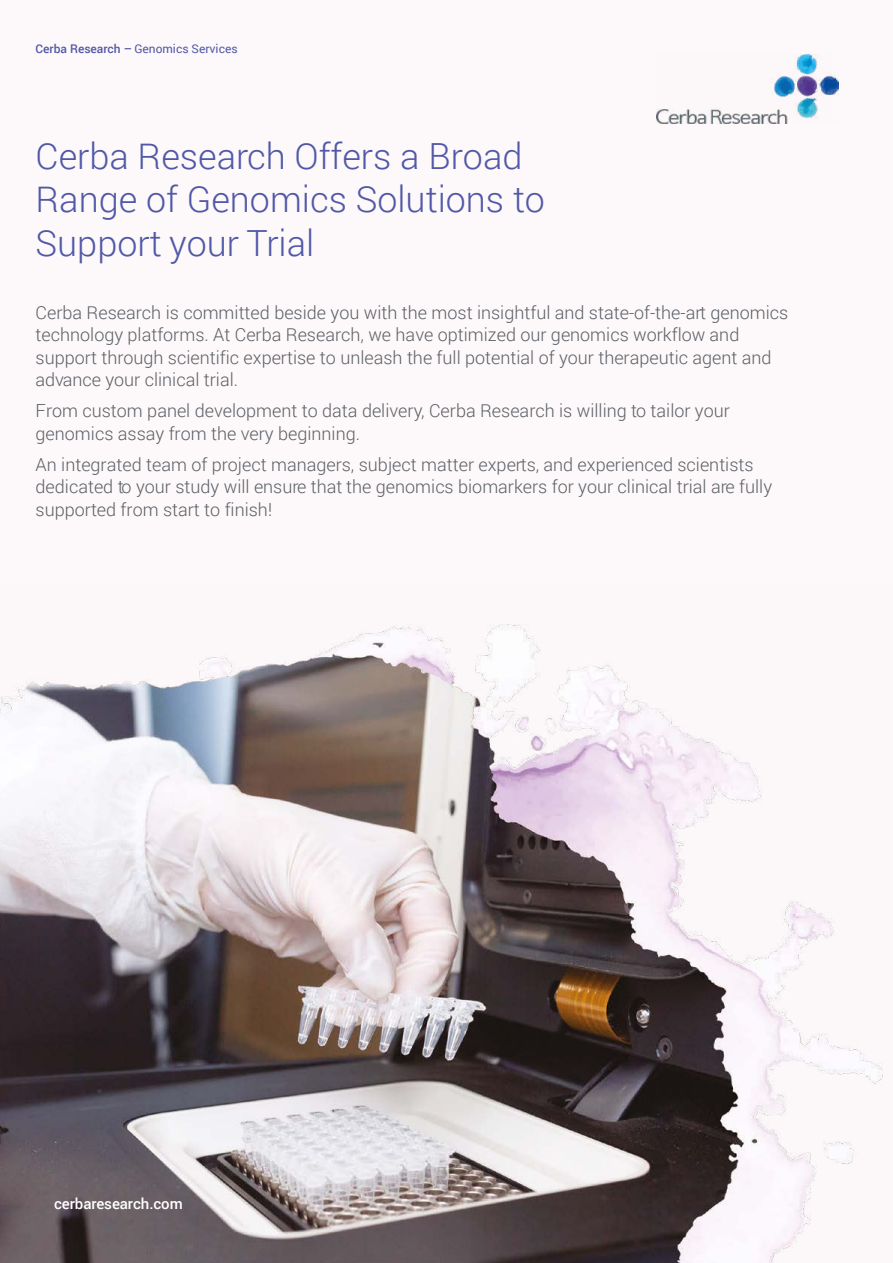
<style>
.page{position:relative;width:893px;height:1263px;background:#fdf8f9}
.page>*{position:absolute;margin:0;border:0;box-sizing:border-box;transform-origin:0 0}
.t1{font:300 36px/43.2px "Roboto";color:#5158a7}
.t2{font:300 18px/22.5px "Roboto";color:#5a6066}
.t3{font:500 15px "Roboto";letter-spacing:-.005em;color:#fff}
.t4{font:12px "Roboto";color:#5158a7}
.s1{font-weight:500}
</style>
<div class="page">
<img style="left:0;top:624px;width:883px;height:639px">
<img style="left:656px;top:54px;width:183px;height:70px">
<p class="t4" style="left:36px;top:41px;width:204px"><span class="s1">Cerba Research –</span> Genomics Services</p>
<h1 class="t1" style="left:36px;top:134px;width:511px">Cerba Research Offers a Broad<br>Range of Genomics Solutions to<br>Support your Trial</h1>
<p class="t2" style="left:36px;top:300px;width:754px">Cerba Research is committed beside you with the most insightful and state-of-the-art genomics technology platforms. At Cerba Research, we have optimized our genomics workflow and support through scientific expertise to unleash the full potential of your therapeutic agent and advance your clinical trial.</p>
<p class="t2" style="left:36px;top:399px;width:696px">From custom panel development to data delivery, Cerba Research is willing to tailor your genomics assay from the very beginning.</p>
<p class="t2" style="left:36px;top:452px;width:738px">An integrated team of project managers, subject matter experts, and experienced scientists dedicated to your study will ensure that the genomics biomarkers for your clinical trial are fully supported from start to finish!</p>
<p class="t3" style="left:54px;top:1193px;width:130px">cerbaresearch.com</p>
</div>
